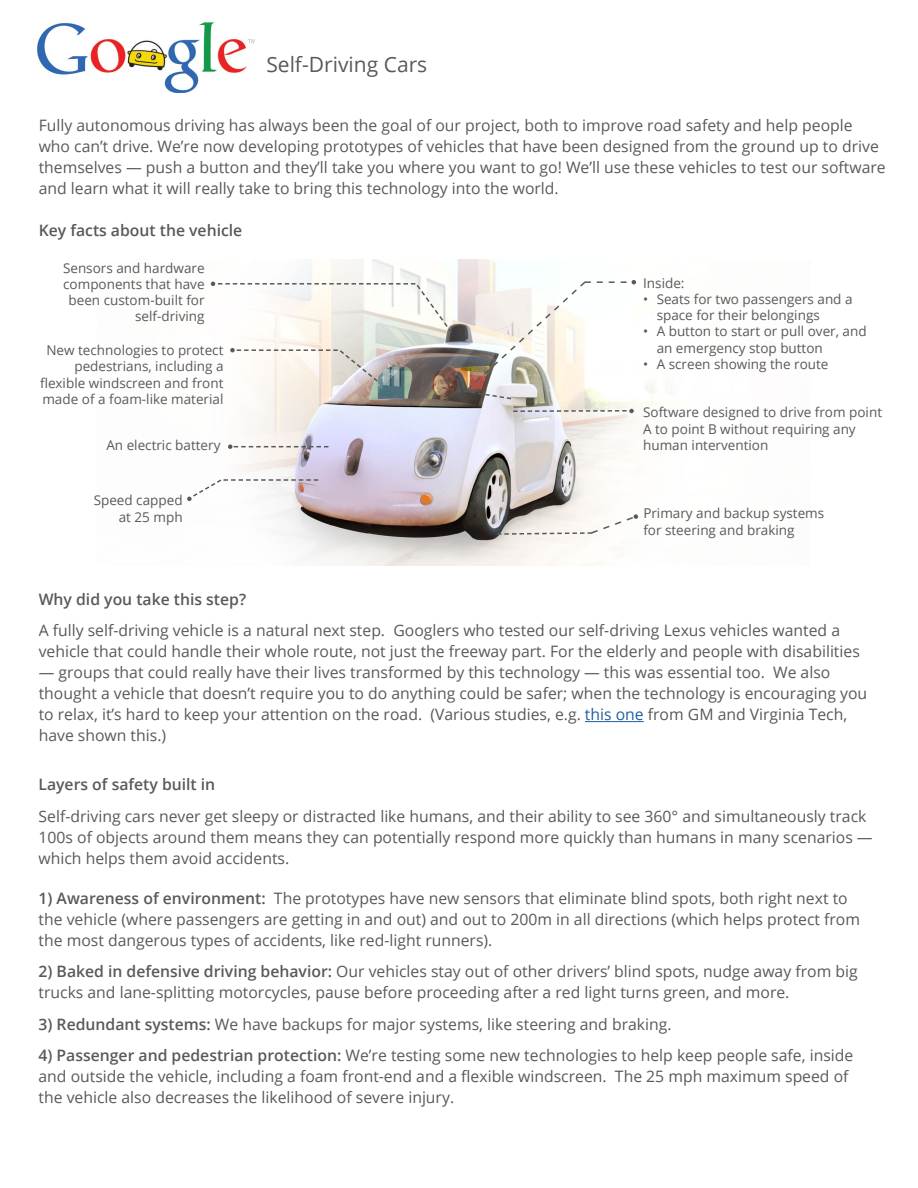
<style>
.page{position:relative;width:918px;height:1188px;background:#fff}
.page>*{position:absolute;margin:0;border:0;box-sizing:border-box;transform-origin:0 0}
.t1{font:21px "Open Sans";color:#58595b}
.t2{font:15.75px/21px "Open Sans";color:#58595b}
.t3{font:600 15.75px "Open Sans";color:#58595b}
.t4{font:13.5px/16.2px "Open Sans";color:#58595b}
.s1{color:#215e9e}
.s2{font-weight:600}
</style>
<div class="page">
<img style="left:37px;top:22px;width:218px;height:71px">
<hr style="left:585px;top:721px;width:59px;height:1px;background:#215e9e">
<img style="left:189px;top:260px;width:483px;height:305px">
<svg style="left:512px;top:409px;width:122px;height:4px"></svg>
<svg style="left:495px;top:514px;width:143px;height:22px"></svg>
<svg style="left:228px;top:444px;width:100px;height:5px"></svg>
<svg style="left:187px;top:478px;width:131px;height:23px"></svg>
<svg style="left:211px;top:280px;width:425px;height:120px"></svg>
<h1 class="t1" style="left:266px;top:50px;width:162px">Self-Driving Cars</h1>
<p class="t2" style="left:39px;top:115px;width:849px">Fully autonomous driving has always been the goal of our project, both to improve road safety and help people who can’t drive. We’re now developing prototypes of vehicles that have been designed from the ground up to drive themselves — push a button and they’ll take you where you want to go! We’ll use these vehicles to test our software and learn what it will really take to bring this technology into the world.</p>
<p class="t3" style="left:39px;top:220px;width:205px">Key facts about the vehicle</p>
<p class="t4" style="left:63px;top:259px;width:143px;text-align:right">Sensors and hardware components that have been custom-built for self-driving</p>
<p class="t4" style="left:40px;top:342px;width:185px;text-align:right">New technologies to protect pedestrians, including a flexible windscreen and front made of a foam-like material</p>
<p class="t4" style="left:106px;top:437px;width:116px">An electric battery</p>
<p class="t4" style="left:94px;top:492px;width:90px;text-align:right">Speed capped at 25 mph</p>
<p class="t4" style="left:643px;top:274px;width:43px">Inside:</p>
<p class="t4" style="left:657px;top:291px;width:197px;text-indent:-14px">• Seats for two passengers and a space for their belongings</p>
<p class="t4" style="left:657px;top:323px;width:211px;text-indent:-14px">• A button to start or pull over, and an emergency stop button</p>
<p class="t4" style="left:643px;top:355px;width:187px">• A screen showing the route</p>
<p class="t4" style="left:643px;top:404px;width:240px">Software designed to drive from point<br>A to point B without requiring any human intervention</p>
<p class="t4" style="left:643px;top:505px;width:182px">Primary and backup systems for steering and braking</p>
<p class="t3" style="left:39px;top:588px;width:209px">Why did you take this step?</p>
<p class="t2" style="left:39px;top:620px;width:823px">A fully self-driving vehicle is a natural next step. Googlers who tested our self-driving Lexus vehicles wanted a vehicle that could handle their whole route, not just the freeway part. For the elderly and people with disabilities</p>
<p class="t2" style="left:39px;top:662px;width:830px">— groups that could really have their lives transformed by this technology — this was essential too. We also thought a vehicle that doesn’t require you to do anything could be safer; when the technology is encouraging you to relax, it’s hard to keep your attention on the road. (Various studies, e.g. <span class="s1">this one</span> from GM and Virginia Tech, have shown this.)</p>
<p class="t3" style="left:39px;top:774px;width:178px">Layers of safety built in</p>
<p class="t2" style="left:39px;top:805px;width:836px">Self-driving cars never get sleepy or distracted like humans, and their ability to see 360° and simultaneously track<br>100s of objects around them means they can potentially respond more quickly than humans in many scenarios — which helps them avoid accidents.</p>
<p class="t2" style="left:39px;top:887px;width:823px"><span class="s2">1) Awareness of environment:</span> The prototypes have new sensors that eliminate blind spots, both right next to the vehicle (where passengers are getting in and out) and out to 200m in all directions (which helps protect from the most dangerous types of accidents, like red-light runners).</p>
<p class="t2" style="left:39px;top:960px;width:821px"><span class="s2">2) Baked in defensive driving behavior:</span> Our vehicles stay out of other drivers’ blind spots, nudge away from big trucks and lane-splitting motorcycles, pause before proceeding after a red light turns green, and more.</p>
<p class="t2" style="left:39px;top:1013px;width:635px"><span class="s2">3) Redundant systems:</span> We have backups for major systems, like steering and braking.</p>
<p class="t2" style="left:39px;top:1044px;width:816px"><span class="s2">4) Passenger and pedestrian protection:</span> We’re testing some new technologies to help keep people safe, inside and outside the vehicle, including a foam front-end and a flexible windscreen. The 25 mph maximum speed of the vehicle also decreases the likelihood of severe injury.</p>
</div>
